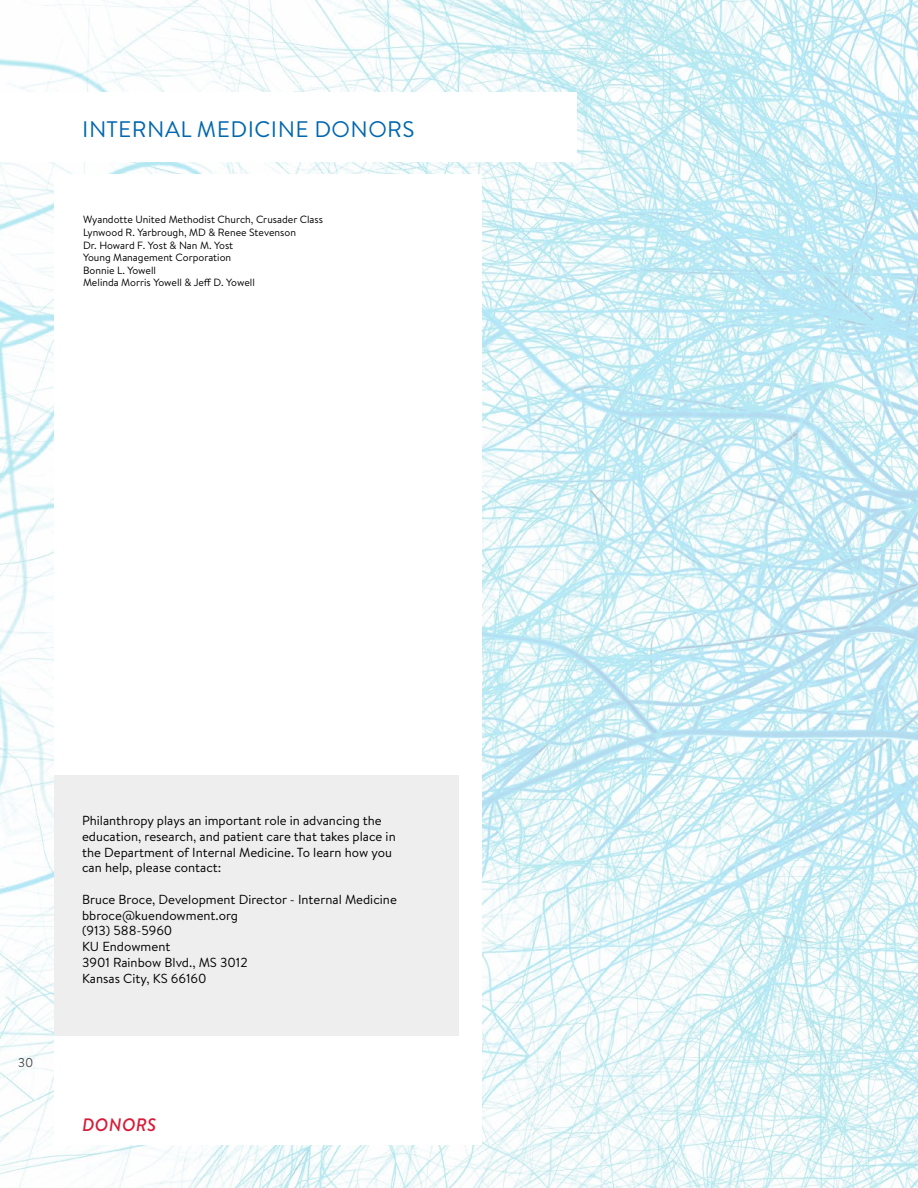
<style>
.page{position:relative;width:918px;height:1188px;background:#fff}
.page>*{position:absolute;margin:0;border:0;box-sizing:border-box;transform-origin:0 0}
.t1{font:22.5px "Brandon Grotesque";letter-spacing:.02em;color:#0067ae}
.t2{font:italic 500 18px "Brandon Grotesque";letter-spacing:.02em;color:#d71b38}
.t3{font:13.2px/15.8px "Brandon Text";color:#000}
.t4{font:13.2px "Brandon Grotesque";color:#000}
.t5{font:10.5px/12.6px "Brandon Text";color:#000}
</style>
<div class="page">
<img style="left:0;top:0;width:918px;height:1188px">
<div style="left:0;top:93px;width:577px;height:69px;background:#fff"></div>
<div style="left:54px;top:174px;width:428px;height:970px;background:#fff"></div>
<div style="left:54px;top:775px;width:405px;height:261px;background:#eee"></div>
<h1 class="t1" style="left:82px;top:114px;width:334px">INTERNAL MEDICINE DONORS</h1>
<p class="t5" style="left:83px;top:213px;width:242px">Wyandotte United Methodist Church, Crusader Class Lynwood R. Yarbrough, MD &amp; Renee Stevenson<br>Dr. Howard F. Yost &amp; Nan M. Yost<br>Young Management Corporation<br>Bonnie L. Yowell<br>Melinda Morris Yowell &amp; Jeff D. Yowell</p>
<p class="t4" style="left:18px;top:1054px;width:17px">30</p>
<p class="t3" style="left:82px;top:812px;width:315px">Philanthropy plays an important role in advancing the education, research, and patient care that takes place in the Department of Internal Medicine. To learn how you can help, please contact:</p>
<p class="t3" style="left:82px;top:891px;width:316px">Bruce Broce, Development Director - Internal Medicine bbroce@kuendowment.org<br>(913) 588-5960<br>KU Endowment<br>3901 Rainbow Blvd., MS 3012<br>Kansas City, KS 66160</p>
<h2 class="t2" style="left:82px;top:1112px;width:76px">DONORS</h2>
</div>
